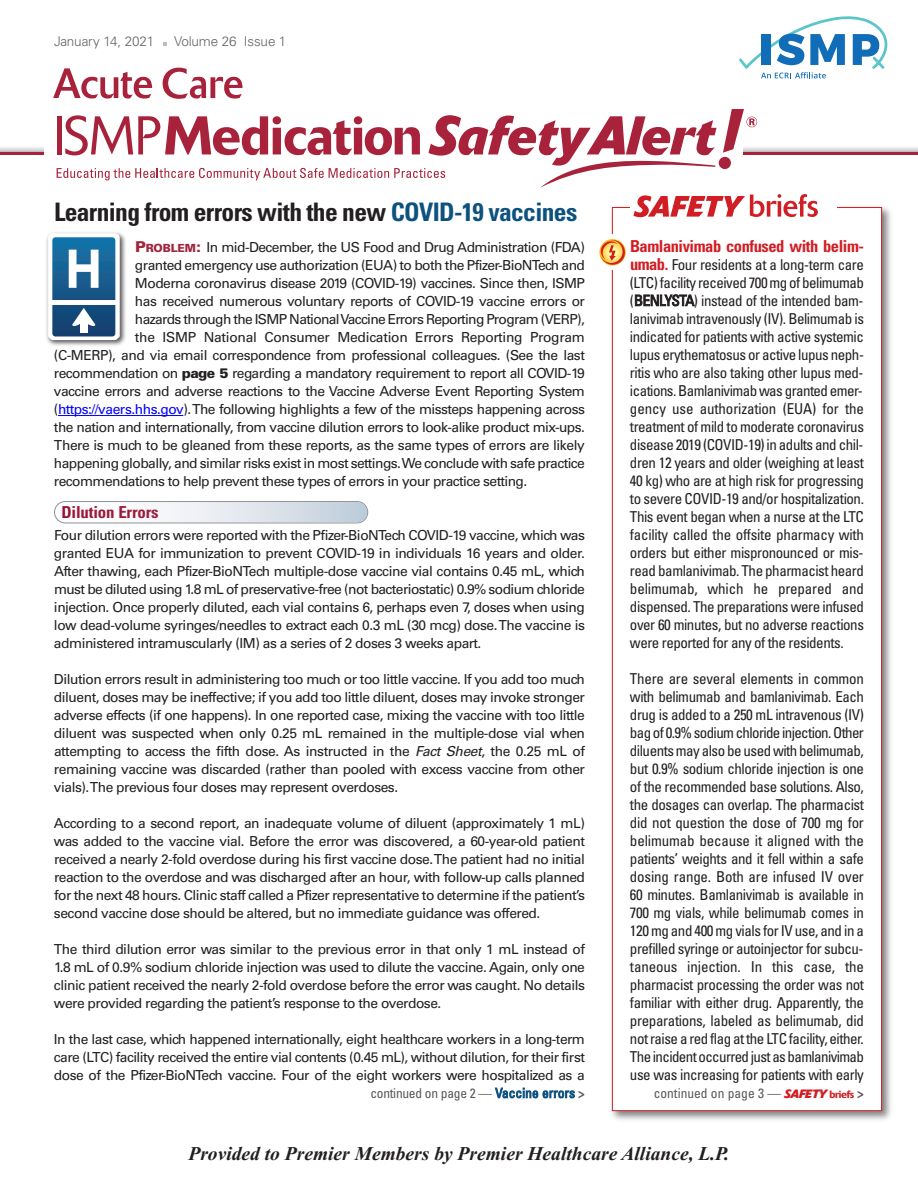
<style>
.page{position:relative;width:918px;height:1188px;background:#fff}
.page>*{position:absolute;margin:0;border:0;box-sizing:border-box;transform-origin:0 0}
.t1{font:700 condensed 25.5px "Univers LT Std";letter-spacing:-.025em;color:#231f20}
.t2{font:italic 700 19.5px "Times New Roman";color:#231f20}
.t3{font:700 condensed 16.5px "Univers LT Std";letter-spacing:-.025em;color:#d11e24}
.t4{font:700 condensed 16.5px "Univers LT Std";letter-spacing:-.01em;color:#9b1032}
.t5{font:condensed 15px/18px "Univers LT Std";letter-spacing:-.03em;color:#231f20;text-align:justify}
.t6{font:13.8px/18px "Univers LT Std";letter-spacing:-.04em;color:#231f20;text-align:justify}
.t7{font:13.8px "Univers LT Std";letter-spacing:-.02em;color:#231f20}
.t8{font:condensed 13.5px "Univers LT Std";letter-spacing:-.02em;color:#57585a}
.t9{font:condensed 13.5px "Univers LT Std";color:#57585a}
.t10{font:300 13.5px "Univers LT Std";letter-spacing:-.01em;color:#636366}
.s1{color:#0d517f}
.s2{font-weight:900;font-size:15px;color:#a0263c}
.s3{font-weight:900;font-size:11.25px;color:#a0263c}
.s4{font-weight:900}
.s5{color:#00f}
.s6{font-style:italic}
.s7{font-weight:700;font-size:16.5px;color:#d11e24}
.s8{font-weight:700}
.s9{font-family:"Delta";font-weight:700;font-style:italic;font-stretch:normal;font-size:12px;color:#d11e24}
.s10{font-family:"Delta";font-weight:500;font-stretch:normal;font-size:10.5px;color:#d11e24}
</style>
<div class="page">
<svg style="left:757px;top:147px;width:161px;height:5px"></svg>
<hr style="left:743px;top:152px;width:175px;height:2px;background:#a7223a">
<svg style="left:0;top:147px;width:43px;height:5px"></svg>
<hr style="left:0;top:152px;width:43px;height:2px;background:#a7223a">
<svg style="left:53px;top:68px;width:99px;height:31px"></svg>
<svg style="left:163px;top:68px;width:80px;height:31px"></svg>
<svg style="left:57px;top:109px;width:700px;height:79px"></svg>
<svg style="left:739px;top:16px;width:149px;height:62px"></svg>
<svg style="left:163px;top:42px;width:4px;height:4px"></svg>
<hr style="left:58px;top:415px;width:125px;height:1px;background:#00f">
<svg style="left:54px;top:501px;width:314px;height:23px"></svg>
<img style="left:611px;top:207px;width:280px;height:913px">
<div style="left:613px;top:208px;width:268px;height:902px;background:#fff"></div>
<div style="left:631px;top:190px;width:206px;height:33px;background:#fff"></div>
<svg style="left:633px;top:194px;width:185px;height:23px"></svg>
<img style="left:46px;top:232px;width:80px;height:114px">
<svg style="left:48px;top:233px;width:72px;height:107px"></svg>
<div style="left:597px;top:235px;width:31px;height:35px;background:#fff"></div>
<svg style="left:599px;top:239px;width:27px;height:27px"></svg>
<svg style="left:601px;top:240px;width:24px;height:25px"></svg>
<p class="t10" style="left:54px;top:36px;width:102px">January 14, 2021</p>
<p class="t10" style="left:174px;top:36px;width:114px">Volume 26 Issue 1</p>
<h1 class="t1" style="left:54px;top:203px;width:525px">Learning from errors with the new <span class="s1">COVID-19 vaccines</span></h1>
<p class="t6" style="left:135px;top:239px;width:452px"><span class="s2">P</span><span class="s3">ROBLEM</span><span class="s2">:</span> In mid-December, the US Food and Drug Administration (FDA)</p>
<p class="t6" style="left:135px;top:257px;width:452px">granted emergency use authorization (EUA) to both the Pfizer-BioNTech and</p>
<p class="t6" style="left:135px;top:275px;width:452px">Moderna coronavirus disease 2019 (COVID-19) vaccines. Since then, ISMP</p>
<p class="t6" style="left:135px;top:293px;width:451px">has received numerous voluntary reports of COVID-19 vaccine errors or</p>
<p class="t6" style="left:135px;top:311px;width:452px">hazards through the ISMP NationalVaccine Errors Reporting Program (VERP),</p>
<p class="t7" style="left:135px;top:332px;width:451px">the ISMP National Consumer Medication Errors Reporting Program</p>
<p class="t6" style="left:54px;top:347px;width:532px">(C-MERP), and via email correspondence from professional colleagues. (See the last</p>
<p class="t6" style="left:54px;top:365px;width:533px">recommendation on <span class="s4">page 5</span> regarding a mandatory requirement to report all COVID-19</p>
<p class="t6" style="left:54px;top:383px;width:533px">vaccine errors and adverse reactions to the Vaccine Adverse Event Reporting System</p>
<p class="t6" style="left:54px;top:401px;width:533px">(<span class="s5">https://vaers.hhs.gov</span>).The following highlights a few of the missteps happening across</p>
<p class="t6" style="left:54px;top:419px;width:533px">the nation and internationally, from vaccine dilution errors to look-alike product mix-ups.</p>
<p class="t6" style="left:54px;top:437px;width:532px">There is much to be gleaned from these reports, as the same types of errors are likely</p>
<p class="t6" style="left:54px;top:455px;width:532px">happening globally, and similar risks exist in most settings.We conclude with safe practice</p>
<p class="t6" style="left:54px;top:473px;width:475px">recommendations to help prevent these types of errors in your practice setting.</p>
<p class="t4" style="left:61px;top:506px;width:99px">Dilution Errors</p>
<p class="t6" style="left:54px;top:527px;width:533px">Four dilution errors were reported with the Pfizer-BioNTech COVID-19 vaccine, which was granted EUA for immunization to prevent COVID-19 in individuals 16 years and older.<br>After thawing, each Pfizer-BioNTech multiple-dose vaccine vial contains 0.45 mL, which must be diluted using 1.8 mL of preservative-free (not bacteriostatic) 0.9% sodium chloride injection. Once properly diluted, each vial contains 6, perhaps even 7, doses when using low dead-volume syringes/needles to extract each 0.3 mL (30 mcg) dose.The vaccine is administered intramuscularly (IM) as a series of 2 doses 3 weeks apart.</p>
<p class="t6" style="left:54px;top:671px;width:533px">Dilution errors result in administering too much or too little vaccine. If you add too much diluent, doses may be ineffective; if you add too little diluent, doses may invoke stronger adverse effects (if one happens). In one reported case, mixing the vaccine with too little diluent was suspected when only 0.25 mL remained in the multiple-dose vial when attempting to access the fifth dose. As instructed in the <span class="s6">Fact Sheet</span>, the 0.25 mL of remaining vaccine was discarded (rather than pooled with excess vaccine from other vials).The previous four doses may represent overdoses.</p>
<p class="t6" style="left:54px;top:815px;width:533px">According to a second report, an inadequate volume of diluent (approximately 1 mL) was added to the vaccine vial. Before the error was discovered, a 60-year-old patient received a nearly 2-fold overdose during his first vaccine dose.The patient had no initial reaction to the overdose and was discharged after an hour, with follow-up calls planned for the next 48 hours. Clinic staff called a Pfizer representative to determine if the patient’s second vaccine dose should be altered, but no immediate guidance was offered.</p>
<p class="t6" style="left:54px;top:941px;width:533px">The third dilution error was similar to the previous error in that only 1 mL instead of 1.8 mL of 0.9% sodium chloride injection was used to dilute the vaccine. Again, only one clinic patient received the nearly 2-fold overdose before the error was caught. No details were provided regarding the patient’s response to the overdose.</p>
<p class="t6" style="left:54px;top:1031px;width:533px">In the last case, which happened internationally, eight healthcare workers in a long-term care (LTC) facility received the entire vial contents (0.45 mL), without dilution, for their first dose of the Pfizer-BioNTech vaccine. Four of the eight workers were hospitalized as a</p>
<p class="t3" style="left:630px;top:240px;width:236px">Bamlanivimab confused with belim-</p>
<p class="t5" style="left:630px;top:257px;width:236px"><span class="s7">umab.</span> Four residents at a long-term care (LTC) facility received 700 mg of belimumab (BENLYSTA) instead of the intended bam&shy;lanivimab intravenously (IV). Belimumab is indicated for patients with active systemic lupus erythematosus or active lupus neph&shy;ritis who are also taking other lupus med&shy;ications. Bamlanivimab was granted emer&shy;gency use authorization (EUA) for the treatment of mild to moderate coronavirus disease 2019 (COVID-19) in adults and chil&shy;dren 12 years and older (weighing at least 40 kg) who are at high risk for progressing to severe COVID-19 and/or hospitalization.<br>This event began when a nurse at the LTC facility called the offsite pharmacy with orders but either mispronounced or mis&shy;read bamlanivimab. The pharmacist heard belimumab, which he prepared and dispensed. The preparations were infused over 60 minutes, but no adverse reactions were reported for any of the residents.</p>
<p class="t5" style="left:630px;top:671px;width:236px">There are several elements in common with belimumab and bamlanivimab. Each drug is added to a 250 mL intravenous (IV) bag of 0.9% sodium chloride injection. Other diluents may also be used with belimumab, but 0.9% sodium chloride injection is one of the recommended base solutions. Also, the dosages can overlap. The pharmacist did not question the dose of 700 mg for belimumab because it aligned with the patients’ weights and it fell within a safe dosing range. Both are infused IV over 60 minutes. Bamlanivimab is available in 700 mg vials, while belimumab comes in 120 mg and 400 mg vials for IV use, and in a prefilled syringe or autoinjector for subcu&shy;taneous injection. In this case, the pharmacist processing the order was not familiar with either drug. Apparently, the preparations, labeled as belimumab, did not raise a red flag at the LTC facility, either.<br>The incident occurred just as bamlanivimab use was increasing for patients with early</p>
<p class="t8" style="left:370px;top:1088px;width:216px">continued on page 2 — <span class="s1">Vaccine errors</span> <span class="s8">&gt;</span></p>
<p class="t9" style="left:654px;top:1088px;width:212px">continued on page 3 — <span class="s9">SAFETY</span> <span class="s10">briefs</span> <span class="s8">&gt;</span></p>
<h2 class="t2" style="left:188px;top:1141px;width:543px">Provided to Premier Members by Premier Healthcare Alliance, L.P.</h2>
</div>
